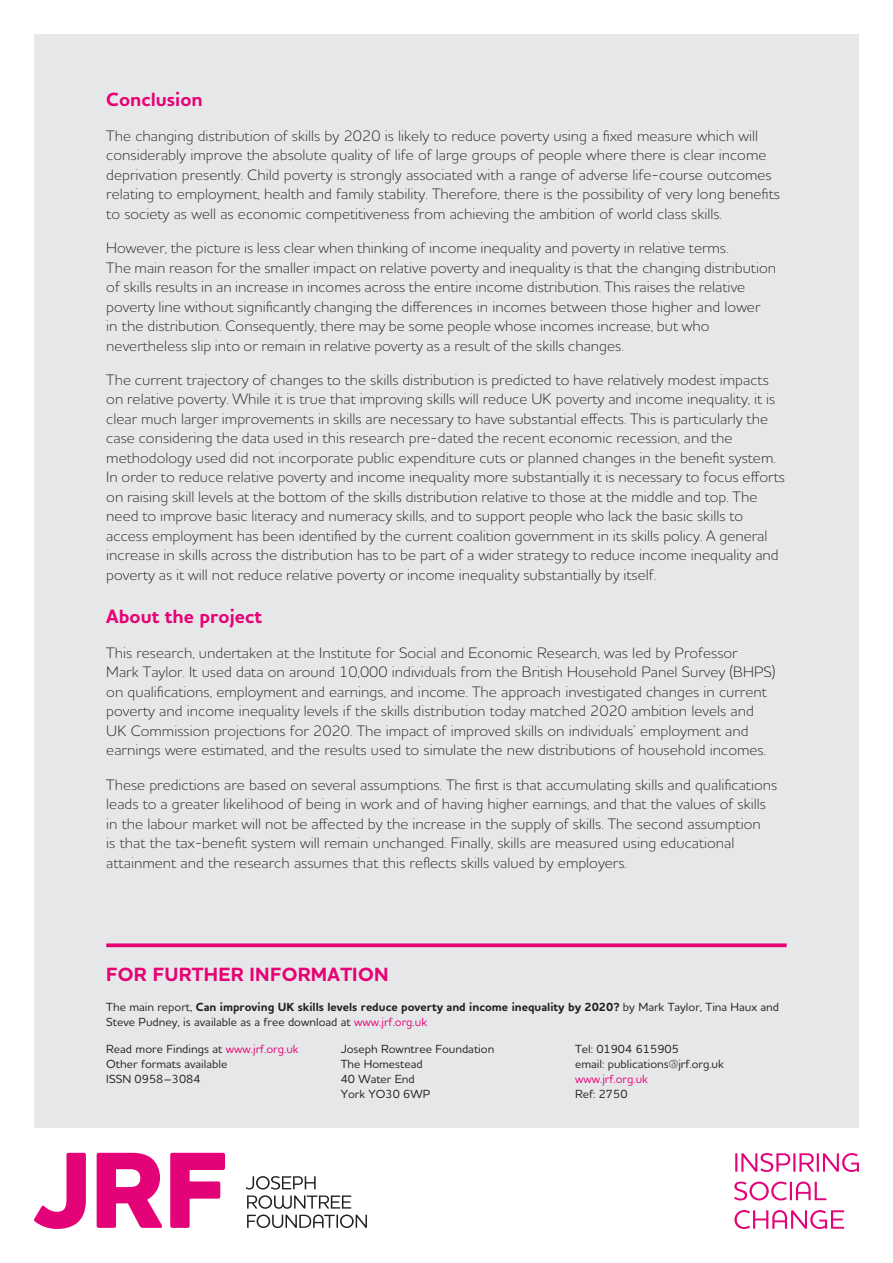
<style>
.page{position:relative;width:893px;height:1263px;background:#fff}
.page>*{position:absolute;margin:0;border:0;box-sizing:border-box;transform-origin:0 0}
.t1{font:700 19.5px "Houschka Alt Pro";color:#e60275}
.t2{font:300 15.3px/19.5px "Houschka Alt Pro";color:#231f20}
.t3{font:500 12px/15px "Houschka Alt Pro";color:#231f20}
.t4{font:500 12px "Houschka Alt Pro";color:#e60275}
.s1{font-weight:700}
.s2{color:#e60275}
</style>
<div class="page">
<div style="left:34px;top:34px;width:825px;height:1093px;background:#e6e7e9"></div>
<svg style="left:106px;top:943px;width:681px;height:4px;background:#e61b82"></svg>
<svg style="left:34px;top:1153px;width:52px;height:76px"></svg>
<svg style="left:97px;top:1153px;width:66px;height:75px"></svg>
<svg style="left:170px;top:1153px;width:55px;height:75px"></svg>
<svg style="left:246px;top:1176px;width:70px;height:13px"></svg>
<svg style="left:247px;top:1195px;width:120px;height:33px"></svg>
<svg style="left:735px;top:1153px;width:124px;height:19px"></svg>
<svg style="left:734px;top:1181px;width:92px;height:19px"></svg>
<svg style="left:734px;top:1210px;width:110px;height:19px"></svg>
<p class="t1" style="left:106px;top:93px;width:98px">Conclusion</p>
<p class="t2" style="left:106px;top:127px;width:675px">The changing distribution of skills by 2020 is likely to reduce poverty using a fixed measure which will considerably improve the absolute quality of life of large groups of people where there is clear income deprivation presently. Child poverty is strongly associated with a range of adverse life-course outcomes relating to employment, health and family stability. Therefore, there is the possibility of very long benefits to society as well as economic competitiveness from achieving the ambition of world class skills.</p>
<p class="t2" style="left:106px;top:240px;width:671px">However, the picture is less clear when thinking of income inequality and poverty in relative terms.<br>The main reason for the smaller impact on relative poverty and inequality is that the changing distribution of skills results in an increase in incomes across the entire income distribution. This raises the relative poverty line without significantly changing the differences in incomes between those higher and lower<br>in the distribution. Consequently, there may be some people whose incomes increase, but who nevertheless slip into or remain in relative poverty as a result of the skills changes.</p>
<p class="t2" style="left:106px;top:372px;width:680px">The current trajectory of changes to the skills distribution is predicted to have relatively modest impacts on relative poverty. While it is true that improving skills will reduce UK poverty and income inequality, it is clear much larger improvements in skills are necessary to have substantial effects. This is particularly the case considering the data used in this research pre-dated the recent economic recession, and the methodology used did not incorporate public expenditure cuts or planned changes in the benefit system.<br>In order to reduce relative poverty and income inequality more substantially it is necessary to focus efforts on raising skill levels at the bottom of the skills distribution relative to those at the middle and top. The need to improve basic literacy and numeracy skills, and to support people who lack the basic skills to access employment has been identified by the current coalition government in its skills policy. A general increase in skills across the distribution has to be part of a wider strategy to reduce income inequality and poverty as it will not reduce relative poverty or income inequality substantially by itself.</p>
<p class="t1" style="left:106px;top:610px;width:157px">About the project</p>
<p class="t2" style="left:106px;top:645px;width:671px">This research, undertaken at the Institute for Social and Economic Research, was led by Professor<br>Mark Taylor. It used data on around 10,000 individuals from the British Household Panel Survey (BHPS) on qualifications, employment and earnings, and income. The approach investigated changes in current poverty and income inequality levels if the skills distribution today matched 2020 ambition levels and UK Commission projections for 2020. The impact of improved skills on individuals’ employment and earnings were estimated, and the results used to simulate the new distributions of household incomes.</p>
<p class="t2" style="left:106px;top:776px;width:672px">These predictions are based on several assumptions. The first is that accumulating skills and qualifications leads to a greater likelihood of being in work and of having higher earnings, and that the values of skills in the labour market will not be affected by the increase in the supply of skills. The second assumption<br>is that the tax-benefit system will remain unchanged. Finally, skills are measured using educational attainment and the research assumes that this reflects skills valued by employers.</p>
<p class="t1" style="left:106px;top:968px;width:284px">FOR FURTHER INFORMATION</p>
<p class="t3" style="left:106px;top:1001px;width:674px">The main report, <span class="s1">Can improving UK skills levels reduce poverty and income inequality by 2020?</span> by Mark Taylor, Tina Haux and<br>Steve Pudney, is available as a free download at <span class="s2">www.jrf.org.uk</span></p>
<p class="t3" style="left:106px;top:1042px;width:194px">Read more Findings at <span class="s2">www.jrf.org.uk<br></span>Other formats available<br>ISSN 0958–3084</p>
<p class="t3" style="left:341px;top:1042px;width:155px">Joseph Rowntree Foundation<br>The Homestead<br>40 Water End<br>York YO30 6WP</p>
<p class="t3" style="left:575px;top:1042px;width:150px">Tel: 01904 615905<br>email: publications@jrf.org.uk</p>
<p class="t4" style="left:575px;top:1074px;width:74px">www.jrf.org.uk</p>
<p class="t3" style="left:575px;top:1087px;width:54px">Ref: 2750</p>
</div>
